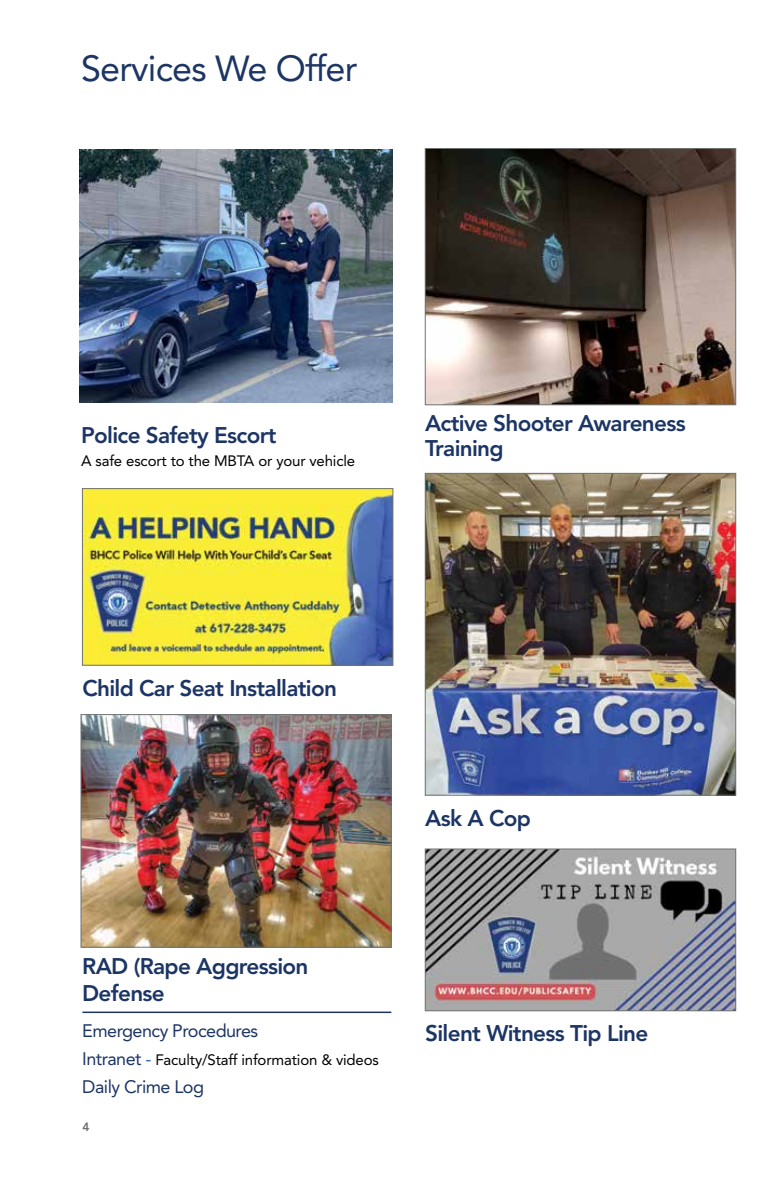
<style>
.page{position:relative;width:783px;height:1188px;background:#fff}
.page>*{position:absolute;margin:0;border:0;box-sizing:border-box;transform-origin:0 0}
.t1{font:36px "Avenir LT Std";letter-spacing:-.02em;color:#1c3564}
.t2{font:800 22.5px/27px "Avenir LT Std";letter-spacing:-.03em;color:#1c3564}
.t3{font:18px "Avenir LT Std";letter-spacing:-.03em;color:#1c3564}
.t4{font:15px "Avenir LT Std";letter-spacing:-.01em;color:#000}
.t5{font:800 12px "Avenir LT Std";color:#6f7271}
.s1{font-size:18px;color:#1c3564}
.s2{font-size:18px;color:#2b60aa}
</style>
<div class="page">
<img style="left:83px;top:716px;width:306px;height:229px">
<div style="left:81px;top:714px;width:310px;height:233px;border:1px solid #6f7271"></div>
<img style="left:427px;top:851px;width:307px;height:158px">
<div style="left:425px;top:849px;width:311px;height:162px;border:1px solid #6f7271"></div>
<img style="left:427px;top:475px;width:307px;height:318px">
<div style="left:425px;top:473px;width:311px;height:322px;border:1px solid #6f7271"></div>
<img style="left:84px;top:490px;width:307px;height:173px">
<div style="left:82px;top:488px;width:311px;height:177px;border:1px solid #6f7271"></div>
<img style="left:427px;top:150px;width:307px;height:253px">
<div style="left:425px;top:148px;width:311px;height:257px;border:1px solid #6f7271"></div>
<hr style="left:82px;top:1012px;width:309px;height:1px;background:#1c3564">
<img style="left:79px;top:149px;width:313px;height:254px">
<h1 class="t1" style="left:81px;top:48px;width:278px">Services We Offer</h1>
<p class="t2" style="left:81px;top:421px;width:197px">Police Safety Escort</p>
<p class="t4" style="left:81px;top:452px;width:276px">A safe escort to the MBTA or your vehicle</p>
<p class="t2" style="left:425px;top:410px;width:262px;line-height:25.5px">Active Shooter Awareness<br>Training</p>
<p class="t2" style="left:82px;top:675px;width:256px">Child Car Seat Installation</p>
<p class="t2" style="left:425px;top:804px;width:107px">Ask A Cop</p>
<p class="t2" style="left:82px;top:953px;width:228px">RAD (Rape Aggression<br>Defense</p>
<p class="t3" style="left:82px;top:1020px;width:177px">Emergency Procedures</p>
<p class="t4" style="left:82px;top:1051px;width:298px"><span class="s1">Intranet</span> <span class="s2">-</span> Faculty/Staff information &amp; videos</p>
<p class="t3" style="left:82px;top:1077px;width:123px">Daily Crime Log</p>
<p class="t5" style="left:82px;top:1120px;width:9px">4</p>
<p class="t2" style="left:425px;top:1020px;width:225px">Silent Witness Tip Line</p>
</div>
